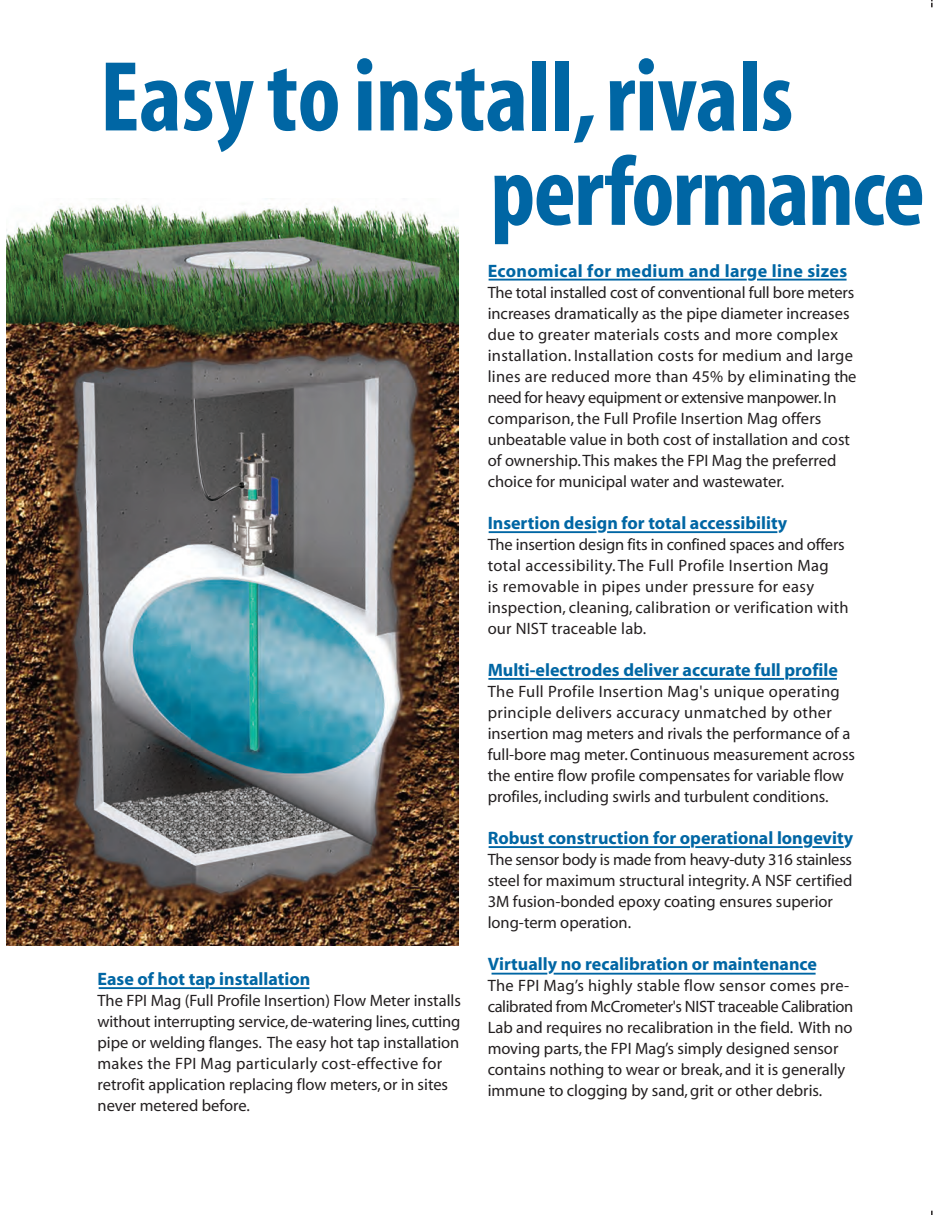
<style>
.page{position:relative;width:933px;height:1215px;background:#fff}
.page>*{position:absolute;margin:0;border:0;box-sizing:border-box;transform-origin:0 0}
.t1{font:100.5px/94.5px "Myriad MM.700.wt.300.wd";color:#0066a4}
.t2{font:700 18px "Myriad";color:#0066a4}
.t3{font:700 18px "Myriad";letter-spacing:.02em;color:#0066a4}
.t4{font:16.5px/21px "Myriad";color:#231f20}
</style>
<div class="page">
<img style="left:7px;top:203px;width:451px;height:743px">
<hr style="left:607px;top:531px;width:170px;height:2px;background:#0066a4">
<hr style="left:488px;top:531px;width:108px;height:2px;background:#0066a4">
<hr style="left:488px;top:678px;width:296px;height:2px;background:#0066a4">
<hr style="left:789px;top:678px;width:48px;height:2px;background:#0066a4">
<hr style="left:812px;top:846px;width:32px;height:2px;background:#0066a4">
<hr style="left:695px;top:846px;width:107px;height:2px;background:#0066a4">
<hr style="left:488px;top:846px;width:202px;height:2px;background:#0066a4">
<hr style="left:99px;top:987px;width:106px;height:2px;background:#0066a4">
<hr style="left:210px;top:987px;width:99px;height:2px;background:#0066a4">
<hr style="left:488px;top:279px;width:259px;height:2px;background:#0066a4">
<hr style="left:757px;top:279px;width:89px;height:2px;background:#0066a4">
<hr style="left:491px;top:973px;width:56px;height:2px;background:#0066a4">
<hr style="left:553px;top:973px;width:262px;height:2px;background:#0066a4">
<p class="t1" style="left:490px;top:59px;width:436px;text-indent:-390px">Easy to install,rivals performance</p>
<p class="t2" style="left:98px;top:972px;width:214px">Ease of hot tap installation</p>
<p class="t4" style="left:98px;top:992px;width:365px">The FPI Mag (Full Profile Insertion) Flow Meter installs without interrupting service, de-watering lines, cutting pipe or welding flanges. The easy hot tap installation makes the FPI Mag particularly cost-effective for retrofit application replacing flow meters, or in sites never metered before.</p>
<p class="t3" style="left:487px;top:264px;width:361px">Economical for medium and large line sizes</p>
<p class="t4" style="left:488px;top:283px;width:370px">The total installed cost of conventional full bore meters increases dramatically as the pipe diameter increases due to greater materials costs and more complex installation. Installation costs for medium and large lines are reduced more than 45% by eliminating the need for heavy equipment or extensive manpower. In comparison, the Full Profile Insertion Mag offers unbeatable value in both cost of installation and cost of ownership. This makes the FPI Mag the preferred choice for municipal water and wastewater.</p>
<p class="t2" style="left:488px;top:516px;width:301px">Insertion design for total accessibility</p>
<p class="t4" style="left:488px;top:535px;width:362px">The insertion design fits in confined spaces and offers total accessibility. The Full Profile Insertion Mag<br>is removable in pipes under pressure for easy inspection, cleaning, calibration or verification with our NIST traceable lab.</p>
<p class="t2" style="left:488px;top:663px;width:352px">Multi-electrodes deliver accurate full profile</p>
<p class="t4" style="left:488px;top:682px;width:369px">The Full Profile Insertion Mag's unique operating principle delivers accuracy unmatched by other insertion mag meters and rivals the performance of a full-bore mag meter. Continuous measurement across the entire flow profile compensates for variable flow profiles, including swirls and turbulent conditions.</p>
<p class="t2" style="left:488px;top:831px;width:367px">Robust construction for operational longevity</p>
<p class="t4" style="left:488px;top:850px;width:366px">The sensor body is made from heavy-duty 316 stainless steel for maximum structural integrity. A NSF certified 3M fusion-bonded epoxy coating ensures superior long-term operation.</p>
<p class="t2" style="left:488px;top:957px;width:331px">Virtually no recalibration or maintenance</p>
<p class="t4" style="left:488px;top:976px;width:367px">The FPI Mag’s highly stable flow sensor comes pre&shy;calibrated from McCrometer's NIST traceable Calibration Lab and requires no recalibration in the field. With no moving parts, the FPI Mag’s simply designed sensor contains nothing to wear or break, and it is generally immune to clogging by sand, grit or other debris.</p>
</div>
